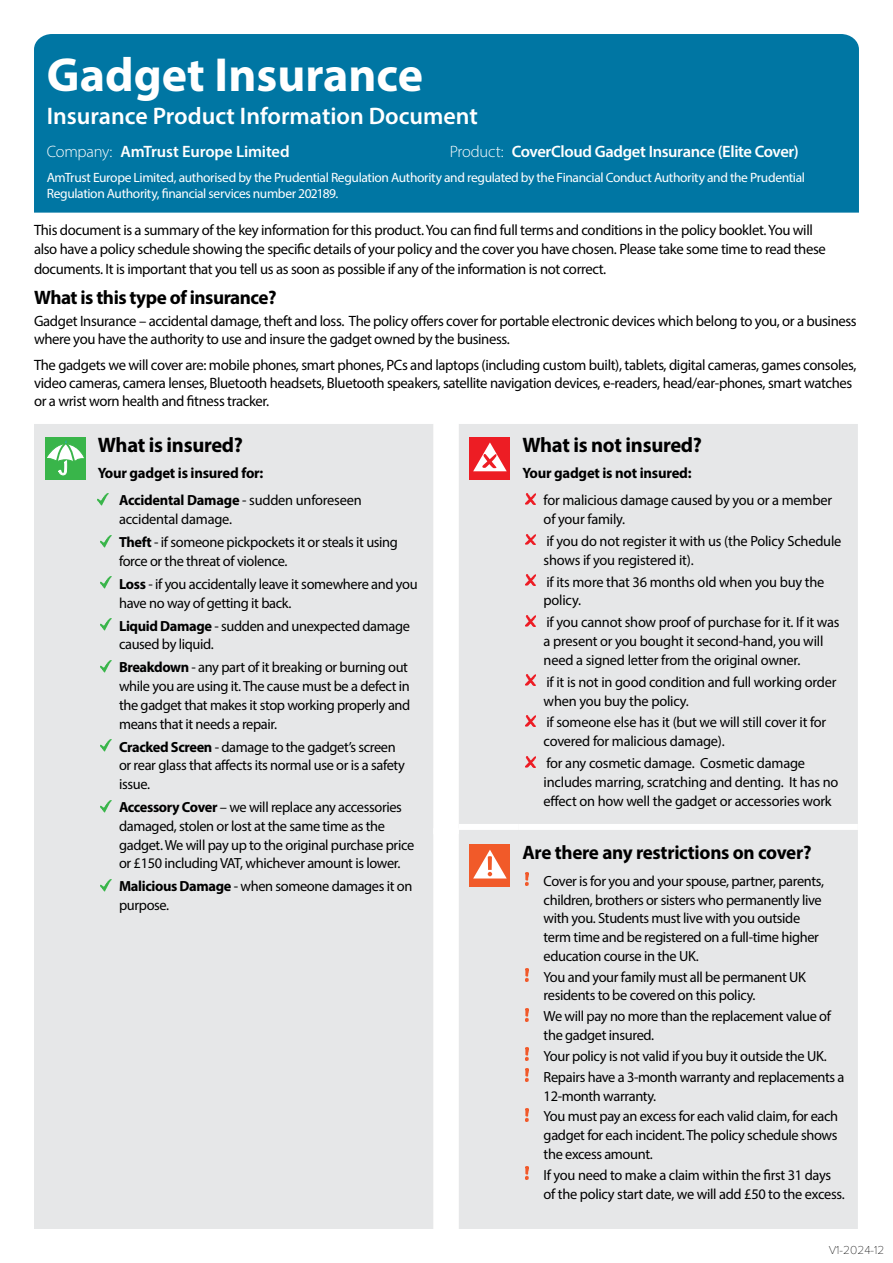
<style>
.page{position:relative;width:893px;height:1263px;background:#fff}
.page>*{position:absolute;margin:0;border:0;box-sizing:border-box;transform-origin:0 0}
.t1{font:700 48px "Myriad Pro";color:#fff}
.t2{font:600 24px "Myriad Pro";color:#fff}
.t3{font:700 21px "Myriad Pro";letter-spacing:-.015em;color:#000}
.t4{font:700 19.5px "Myriad Pro";letter-spacing:-.025em;color:#000}
.t5{font:600 16.5px "Myriad Pro";letter-spacing:-.02em;color:#fff}
.t6{font:15px/18px "Myriad Pro";letter-spacing:-.025em;color:#000}
.t7{font:700 15px "Myriad Pro";letter-spacing:-.015em;color:#000}
.t8{font:14.7px/18.8px "Myriad Pro";letter-spacing:-.025em;color:#000}
.t9{font:13.5px/16.2px "Myriad Pro";letter-spacing:-.03em;color:#fff}
.t10{font:100 12px "Proxima Nova T";color:#000}
.s1{font-weight:300}
.s2{font-weight:700}
</style>
<div class="page">
<div style="left:34px;top:424px;width:824px;height:805px;background:#e6e7e8"></div>
<div style="left:459px;top:824px;width:59px;height:6px;background:#fff"></div>
<div style="left:518px;top:824px;width:340px;height:6px;background:#fff"></div>
<div style="left:433px;top:828px;width:26px;height:6px;background:#fff"></div>
<div style="left:45px;top:437px;width:41px;height:42px;background:#39b54a"></div>
<svg style="left:47px;top:440px;width:37px;height:35px"></svg>
<svg style="left:98px;top:493px;width:11px;height:12px"></svg>
<svg style="left:100px;top:535px;width:11px;height:12px"></svg>
<svg style="left:100px;top:577px;width:11px;height:12px"></svg>
<svg style="left:100px;top:619px;width:11px;height:11px"></svg>
<svg style="left:100px;top:660px;width:11px;height:12px"></svg>
<svg style="left:100px;top:740px;width:11px;height:11px"></svg>
<svg style="left:100px;top:800px;width:11px;height:12px"></svg>
<svg style="left:100px;top:879px;width:11px;height:12px"></svg>
<div style="left:469px;top:437px;width:41px;height:42px;background:#ed1d24"></div>
<svg style="left:473px;top:442px;width:34px;height:29px"></svg>
<svg style="left:525px;top:493px;width:11px;height:11px"></svg>
<svg style="left:525px;top:534px;width:11px;height:11px"></svg>
<svg style="left:525px;top:575px;width:11px;height:10px"></svg>
<svg style="left:525px;top:615px;width:11px;height:11px"></svg>
<svg style="left:525px;top:675px;width:11px;height:11px"></svg>
<svg style="left:525px;top:715px;width:11px;height:11px"></svg>
<svg style="left:525px;top:756px;width:11px;height:11px"></svg>
<div style="left:469px;top:844px;width:41px;height:42px;background:#f15a29"></div>
<svg style="left:473px;top:850px;width:34px;height:28px"></svg>
<img style="left:525px;top:872px;width:4px;height:14px">
<img style="left:525px;top:968px;width:4px;height:14px">
<svg style="left:525px;top:1008px;width:4px;height:13px"></svg>
<img style="left:525px;top:1047px;width:4px;height:14px">
<img style="left:525px;top:1068px;width:4px;height:14px">
<svg style="left:525px;top:1108px;width:4px;height:13px"></svg>
<img style="left:525px;top:1166px;width:4px;height:14px">
<div style="left:34px;top:34px;width:825px;height:179px;background:#0076a3"></div>
<h1 class="t1" style="left:47px;top:44px;width:378px">Gadget Insurance</h1>
<h2 class="t2" style="left:47px;top:101px;width:433px">Insurance Product Information Document</h2>
<p class="t5" style="left:47px;top:141px;width:244px"><span class="s1">Company:</span> AmTrust Europe Limited</p>
<p class="t5" style="left:450px;top:141px;width:350px"><span class="s1">Product:</span> CoverCloud Gadget Insurance (Elite Cover)</p>
<p class="t9" style="left:47px;top:169px;width:760px">AmTrust Europe Limited, authorised by the Prudential Regulation Authority and regulated by the Financial Conduct Authority and the Prudential<br>Regulation Authority, financial services number 202189.</p>
<p class="t6" style="left:34px;top:220px;width:793px;line-height:19.5px">This document is a summary of the key information for this product. You can find full terms and conditions in the policy booklet. You will also have a policy schedule showing the specific details of your policy and the cover you have chosen. Please take some time to read these documents. It is important that you tell us as soon as possible if any of the information is not correct.</p>
<h3 class="t4" style="left:34px;top:284px;width:244px">What is this type of insurance?</h3>
<p class="t6" style="left:34px;top:312px;width:824px">Gadget Insurance – accidental damage, theft and loss. The policy offers cover for portable electronic devices which belong to you, or a business where you have the authority to use and insure the gadget owned by the business.</p>
<p class="t6" style="left:34px;top:356px;width:824px">The gadgets we will cover are: mobile phones, smart phones, PCs and laptops (including custom built), tablets, digital cameras, games consoles, video cameras, camera lenses, Bluetooth headsets, Bluetooth speakers, satellite navigation devices, e-readers, head/ear-phones, smart watches or a wrist worn health and fitness tracker.</p>
<h3 class="t3" style="left:98px;top:432px;width:147px">What is insured?</h3>
<p class="t7" style="left:98px;top:463px;width:167px">Your gadget is insured for:</p>
<p class="t8" style="left:119px;top:491px;width:244px"><span class="s2">Accidental Damage</span> - sudden unforeseen accidental damage.</p>
<p class="t8" style="left:119px;top:532px;width:280px"><span class="s2">Theft</span> - if someone pickpockets it or steals it using force or the threat of violence.</p>
<p class="t8" style="left:119px;top:574px;width:300px"><span class="s2">Loss</span> - if you accidentally leave it somewhere and you have no way of getting it back.</p>
<p class="t8" style="left:119px;top:616px;width:292px"><span class="s2">Liquid Damage</span> - sudden and unexpected damage caused by liquid.</p>
<p class="t8" style="left:119px;top:658px;width:293px"><span class="s2">Breakdown</span> - any part of it breaking or burning out while you are using it. The cause must be a defect in the gadget that makes it stop working properly and means that it needs a repair.</p>
<p class="t8" style="left:119px;top:737px;width:287px"><span class="s2">Cracked Screen</span> - damage to the gadget’s screen or rear glass that affects its normal use or is a safety issue.</p>
<p class="t8" style="left:119px;top:797px;width:297px"><span class="s2">Accessory Cover</span> – we will replace any accessories damaged, stolen or lost at the same time as the gadget. We will pay up to the original purchase price or £150 including VAT, whichever amount is lower.</p>
<p class="t8" style="left:119px;top:877px;width:295px"><span class="s2">Malicious Damage</span> - when someone damages it on purpose.</p>
<h3 class="t3" style="left:522px;top:432px;width:181px">What is not insured?</h3>
<p class="t7" style="left:522px;top:463px;width:171px">Your gadget is not insured:</p>
<p class="t8" style="left:544px;top:491px;width:290px">for malicious damage caused by you or a member of your family.</p>
<p class="t8" style="left:544px;top:531px;width:299px">if you do not register it with us (the Policy Schedule shows if you registered it).</p>
<p class="t8" style="left:544px;top:572px;width:282px">if its more that 36 months old when you buy the policy.</p>
<p class="t8" style="left:544px;top:613px;width:297px">if you cannot show proof of purchase for it. If it was a present or you bought it second-hand, you will need a signed letter from the original owner.</p>
<p class="t8" style="left:544px;top:672px;width:294px">if it is not in good condition and full working order when you buy the policy.</p>
<p class="t8" style="left:544px;top:713px;width:284px">if someone else has it (but we will still cover it for covered for malicious damage).</p>
<p class="t8" style="left:544px;top:754px;width:296px">for any cosmetic damage. Cosmetic damage includes marring, scratching and denting. It has no effect on how well the gadget or accessories work</p>
<h3 class="t4" style="left:522px;top:839px;width:291px">Are there any restrictions on cover?</h3>
<p class="t8" style="left:544px;top:871px;width:282px">Cover is for you and your spouse, partner, parents, children, brothers or sisters who permanently live with you. Students must live with you outside term time and be registered on a full-time higher education course in the UK.</p>
<p class="t8" style="left:544px;top:967px;width:264px">You and your family must all be permanent UK residents to be covered on this policy.</p>
<p class="t8" style="left:544px;top:1007px;width:289px">We will pay no more than the replacement value of the gadget insured.</p>
<p class="t8" style="left:544px;top:1045px;width:302px;line-height:20.9px">Your policy is not valid if you buy it outside the UK.<br>Repairs have a 3-month warranty and replacements a</p>
<p class="t8" style="left:544px;top:1085px;width:296px;line-height:20.9px">12-month warranty.<br>You must pay an excess for each valid claim, for each</p>
<p class="t8" style="left:544px;top:1126px;width:295px">gadget for each incident. The policy schedule shows the excess amount.</p>
<p class="t8" style="left:544px;top:1165px;width:303px">If you need to make a claim within the first 31 days of the policy start date, we will add £50 to the excess.</p>
<p class="t10" style="left:829px;top:1243px;width:57px">V1-2024-12</p>
</div>
